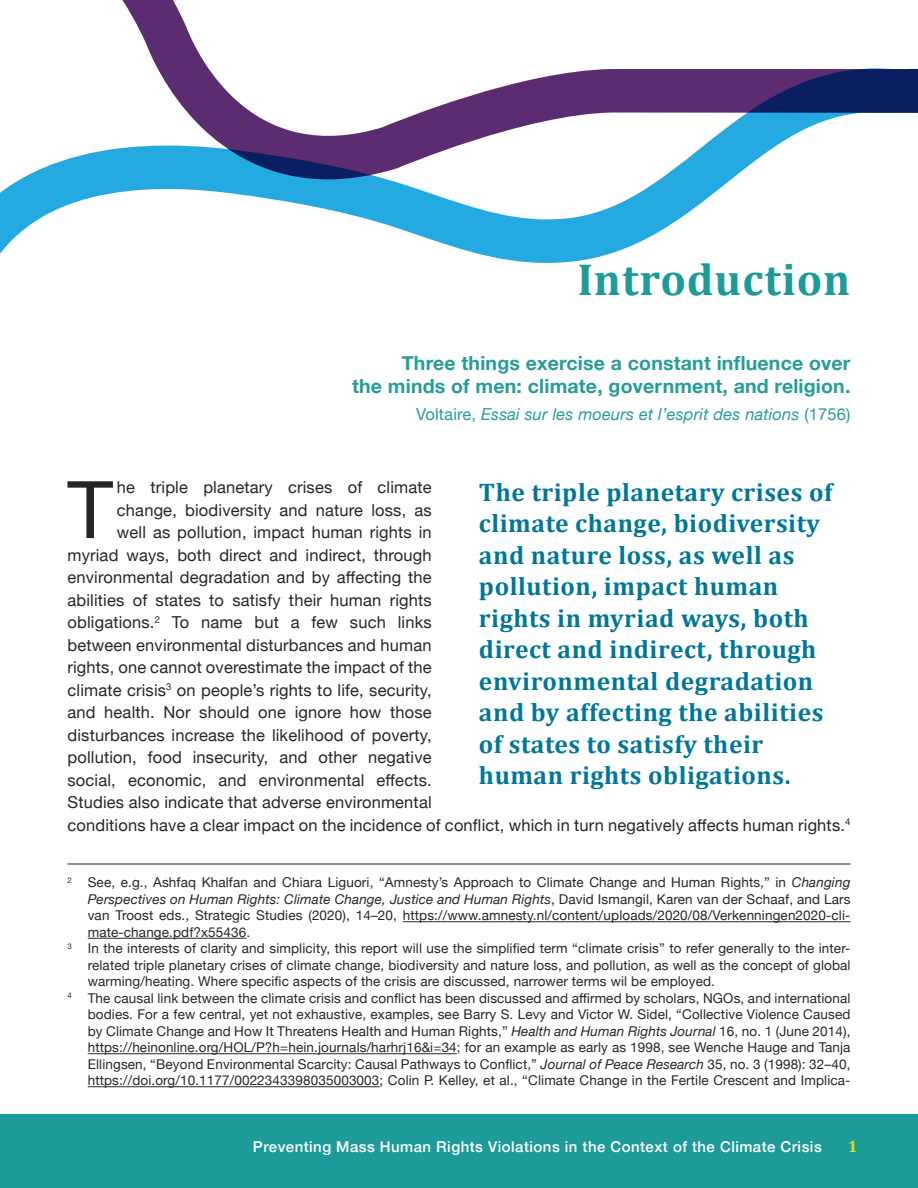
<style>
.page{position:relative;width:918px;height:1188px;background:#fff}
.page>*{position:absolute;margin:0;border:0;box-sizing:border-box;transform-origin:0 0}
.t1{font:79.5px "Helvetica Neue";color:#282526}
.t2{font:700 45px "Cambria";letter-spacing:.02em;color:#1d9b98}
.Footnote{font:700 25.5px/31.5px "Cambria";letter-spacing:.02em;color:#007798}
.t3{font:700 19.5px/23.4px "Helvetica Neue";letter-spacing:.01em;color:#269d99;text-align:right}
.t4{font:16.5px "Helvetica Neue";letter-spacing:.01em;color:#282526}
.t5{font:italic 16.5px "Helvetica Neue";letter-spacing:.01em;color:#269d99}
.t6{font:700 16.5px "Cambria";color:#d6df21}
.t7{font:500 15px "Helvetica Neue";letter-spacing:.03em;color:#fff}
.Footnote-2{font:13.5px/16.5px "Helvetica Neue";letter-spacing:.01em;color:#282526;text-align:justify}
.s1{font-style:normal}
.s2{font-style:italic}
</style>
<div class="page">
<div style="left:0;top:1114px;width:918px;height:74px;background:#1d9b98"></div>
<svg style="left:0;top:179px;width:732px;height:84px"></svg>
<svg style="left:21px;top:0;width:897px;height:179px"></svg>
<hr style="left:67px;top:864px;width:783px;height:1px;background:#231f20">
<hr style="left:403px;top:921px;width:447px;height:1px;background:#282526">
<hr style="left:88px;top:938px;width:159px;height:1px;background:#282526">
<hr style="left:88px;top:1053px;width:369px;height:1px;background:#282526">
<hr style="left:88px;top:1086px;width:292px;height:1px;background:#282526">
<p class="t2" style="left:577px;top:252px;width:275px">Introduction</p>
<p class="t3" style="left:352px;top:351px;width:500px">Three things exercise a constant influence over<br>the minds of men: climate, government, and religion.</p>
<p class="t5" style="left:416px;top:402px;width:436px"><span class="s1">Voltaire,</span> Essai sur les moeurs et l’esprit des nations <span class="s1">(1756)</span></p>
<p class="t1" style="left:67px;top:452px;width:47px">T</p>
<p class="t4" style="left:117px;top:475px;width:316px">he triple planetary crises of climate</p>
<p class="Footnote" style="left:479px;top:476px;width:355px">The triple planetary crises of climate change, biodiversity and nature loss, as well as pollution, impact human rights in myriad ways, both direct and indirect, through environmental degradation and by affecting the abilities of states to satisfy their human rights obligations.</p>
<p class="t4" style="left:117px;top:498px;width:316px">change, biodiversity and nature loss, as</p>
<p class="t4" style="left:117px;top:520px;width:316px">well as pollution, impact human rights in</p>
<p class="t4" style="left:67px;top:543px;width:366px">myriad ways, both direct and indirect, through</p>
<p class="t4" style="left:67px;top:565px;width:366px">environmental degradation and by affecting the</p>
<p class="t4" style="left:67px;top:588px;width:366px">abilities of states to satisfy their human rights</p>
<p class="t4" style="left:67px;top:610px;width:366px">obligations.<sup>2</sup> To name but a few such links</p>
<p class="t4" style="left:67px;top:633px;width:366px">between environmental disturbances and human</p>
<p class="t4" style="left:67px;top:655px;width:366px">rights, one cannot overestimate the impact of the</p>
<p class="t4" style="left:67px;top:678px;width:366px">climate crisis<sup>3</sup> on people’s rights to life, security,</p>
<p class="t4" style="left:67px;top:700px;width:366px">and health. Nor should one ignore how those</p>
<p class="t4" style="left:67px;top:723px;width:366px">disturbances increase the likelihood of poverty,</p>
<p class="t4" style="left:67px;top:745px;width:366px">pollution, food insecurity, and other negative</p>
<p class="t4" style="left:67px;top:768px;width:366px">social, economic, and environmental effects.</p>
<p class="t4" style="left:67px;top:790px;width:366px">Studies also indicate that adverse environmental</p>
<p class="t4" style="left:67px;top:813px;width:785px">conditions have a clear impact on the incidence of conflict, which in turn negatively affects human rights.<sup>4</sup></p>
<p class="Footnote-2" style="left:88px;top:875px;width:764px;text-indent:-20px"><sup>2</sup> See, e.g., Ashfaq Khalfan and Chiara Liguori, “Amnesty’s Approach to Climate Change and Human Rights,” in <span class="s2">Changing Perspectives on Human Rights: Climate Change, Justice and Human Rights</span>, David Ismangil, Karen van der Schaaf, and Lars van Troost eds., Strategic Studies (2020), 14–20, https://www.amnesty.nl/content/uploads/2020/08/Verkenningen2020-cli&shy;mate-change.pdf?x55436.</p>
<p class="Footnote-2" style="left:88px;top:941px;width:764px;text-indent:-20px"><sup>3</sup> In the interests of clarity and simplicity, this report will use the simplified term “climate crisis” to refer generally to the inter&shy;related triple planetary crises of climate change, biodiversity and nature loss, and pollution, as well as the concept of global warming/heating. Where specific aspects of the crisis are discussed, narrower terms wil be employed.</p>
<p class="Footnote-2" style="left:88px;top:990px;width:764px;text-indent:-20px"><sup>4</sup> The causal link between the climate crisis and conflict has been discussed and affirmed by scholars, NGOs, and international bodies. For a few central, yet not exhaustive, examples, see Barry S. Levy and Victor W. Sidel, “Collective Violence Caused by Climate Change and How It Threatens Health and Human Rights,” <span class="s2">Health and Human Rights Journal</span> 16, no. 1 (June 2014), https://heinonline.org/HOL/P?h=hein.journals/harhrj16&amp;i=34; for an example as early as 1998, see Wenche Hauge and Tanja Ellingsen, “Beyond Environmental Scarcity: Causal Pathways to Conflict,” <span class="s2">Journal of Peace Research</span> 35, no. 3 (1998): 32–40, https://doi.org/10.1177/0022343398035003003; Colin P. Kelley, et al., “Climate Change in the Fertile Crescent and Implica-</p>
<p class="t7" style="left:253px;top:1135px;width:570px">Preventing Mass Human Rights Violations in the Context of the Climate Crisis</p>
<p class="t6" style="left:848px;top:1136px;width:11px">1</p>
</div>
